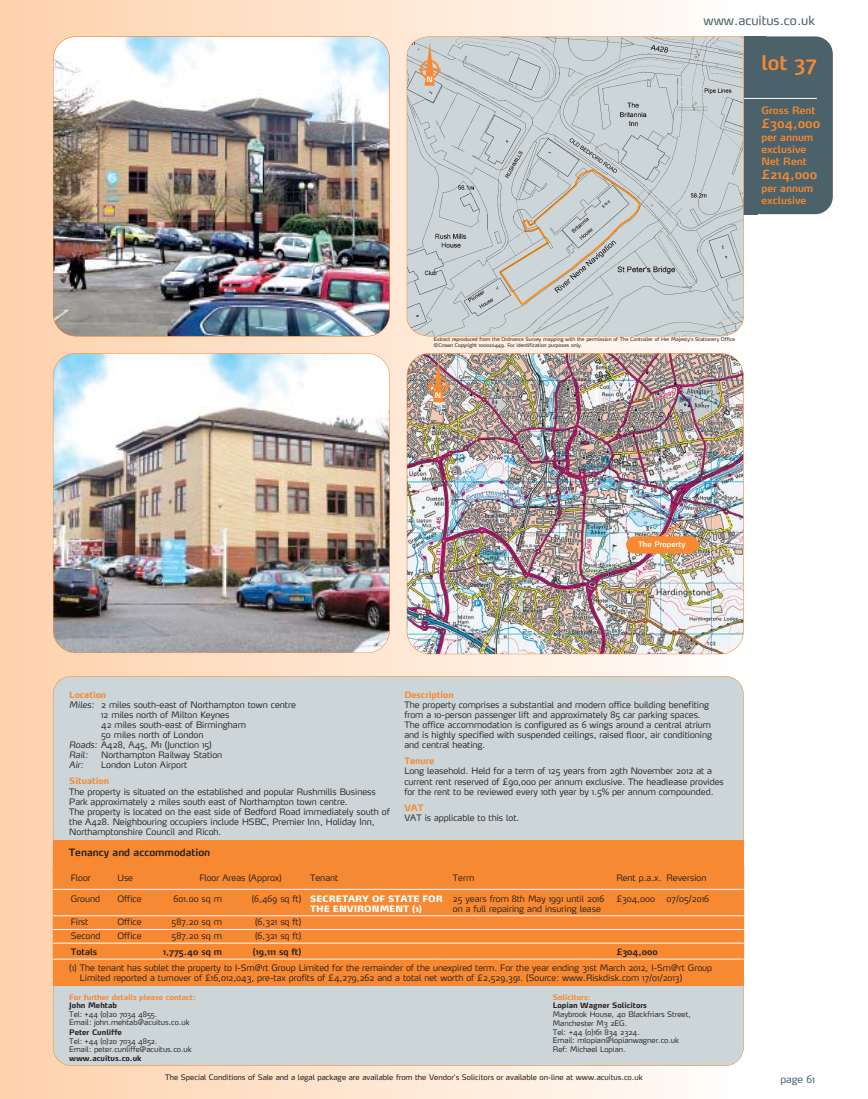
<style>
.page{position:relative;width:868px;height:1099px;background:#fff}
.page>*{position:absolute;margin:0;border:0;box-sizing:border-box;transform-origin:0 0}
.t1{font:600 20px "Max";color:#f68931}
.t2{font:12.5px "Max";color:#4c626a}
.t3{font:600 12.5px "Max";color:#f68931}
.t4{font:600 10px/12px "Max";color:#f68931}
.t5{font:600 10px "Max";color:#231f20}
.t6{font:10px "Max";color:#4c626a}
.t7{font:300 8.75px/10px "Max";color:#231f20}
.t8{font:900 8.75px/10px "Max";color:#fff}
.t9{font:700 8.75px "Max";color:#f68931}
.t10{font:600 8.75px "Max";color:#231f20}
.t11{font:italic 300 8.75px "Max";color:#231f20}
.t12{font:300 7.5px/8.8px "Max";color:#231f20}
.t13{font:7.5px "Max";color:#231f20}
.t14{font:700 7.5px "Max";color:#231f20}
.t15{font:700 7.5px "Max";color:#f68931}
.t16{font:600 7.5px "Max";color:#fff}
.t17{font:600 7.38px "Max";color:#fff}
.t18{font:5px/5.6px "Max";color:#231f20}
.s1{font-style:italic}
.s2{font-weight:300;color:#231f20}
</style>
<div class="page">
<div style="left:0;top:0;width:735px;height:1099px;background:linear-gradient(to right,#fdd1ab,#fffbf7)"></div>
<div style="left:743px;top:36px;width:89px;height:178px;background:#4c626a;border-radius:18px"></div>
<div style="left:743px;top:36px;width:22px;height:17px;background:#4c626a"></div>
<div style="left:53px;top:676px;width:690px;height:389px;background:#ccd5d7;border-radius:18px"></div>
<hr style="left:743px;top:98px;width:73px;height:1px;background:#fff">
<div style="left:53px;top:841px;width:690px;height:145px;background:#f68931"></div>
<div style="left:743px;top:197px;width:14px;height:17px;background:#4c626a"></div>
<hr style="left:743px;top:866px;width:1px;height:93px;background:#f68931">
<hr style="left:53px;top:889px;width:690px;height:1px;background:#fff">
<hr style="left:53px;top:915px;width:690px;height:1px;background:#fff">
<hr style="left:53px;top:929px;width:690px;height:1px;background:#fff">
<hr style="left:53px;top:943px;width:690px;height:1px;background:#fff">
<hr style="left:53px;top:959px;width:690px;height:1px;background:#fff">
<svg style="left:406px;top:36px;width:337px;height:300px;background:#c6cdce"></svg>
<svg style="left:418px;top:43px;width:23px;height:43px"></svg>
<img style="left:407px;top:353px;width:336px;height:301px;border-radius:23px">
<div style="left:406px;top:353px;width:337px;height:301px;border:1px solid #f68931;border-radius:23px"></div>
<img style="left:53px;top:37px;width:336px;height:299px;border-radius:23px">
<div style="left:53px;top:36px;width:337px;height:300px;border:1px solid #f68931;border-radius:23px"></div>
<img style="left:53px;top:353px;width:336px;height:300px;border-radius:23px">
<div style="left:53px;top:353px;width:337px;height:300px;border:1px solid #f68931;border-radius:23px"></div>
<hr style="left:427px;top:385px;width:22px;height:2px;background:#f68931">
<svg style="left:429px;top:359px;width:19px;height:43px"></svg>
<div style="left:626px;top:536px;width:72px;height:18px;background:#f68931;border-radius:9px"></div>
<svg style="left:659px;top:507px;width:43px;height:29px"></svg>
<p class="t17" style="left:426px;top:76px;width:8px">N</p>
<h2 class="t2" style="left:703px;top:16px;width:113px">www.acuitus.co.uk</h2>
<h1 class="t1" style="left:761px;top:56px;width:57px">lot 37</h1>
<p class="t4" style="left:761px;top:106px;width:55px">Gross Rent</p>
<h2 class="t3" style="left:761px;top:119px;width:60px">£304,000</h2>
<p class="t4" style="left:761px;top:133px;width:53px">per annum exclusive<br>Net Rent</p>
<h2 class="t3" style="left:761px;top:170px;width:57px">£214,000</h2>
<p class="t4" style="left:761px;top:184px;width:53px">per annum exclusive</p>
<p class="t18" style="left:434px;top:337px;width:302px">Extract reproduced from the Ordnance Survey mapping with the permission of The Controller of Her Majesty’s Stationery Office ©Crown Copyright 100020449. For identification purposes only.</p>
<p class="t17" style="left:435px;top:393px;width:8px">N</p>
<p class="t16" style="left:638px;top:542px;width:49px">The Property</p>
<p class="t9" style="left:69px;top:692px;width:38px">Location</p>
<p class="t7" style="left:69px;top:701px;width:228px"><span class="s1">Miles:</span> 2 miles south-east of Northampton town centre</p>
<p class="t7" style="left:101px;top:711px;width:130px">12 miles north of Milton Keynes</p>
<p class="t7" style="left:101px;top:721px;width:146px">42 miles south-east of Birmingham</p>
<p class="t7" style="left:101px;top:731px;width:104px">50 miles north of London</p>
<p class="t7" style="left:69px;top:741px;width:144px"><span class="s1">Roads:</span> A428, A45, M1 (Junction 15)</p>
<p class="t11" style="left:69px;top:752px;width:20px">Rail:</p>
<p class="t7" style="left:101px;top:751px;width:123px">Northampton Railway Station</p>
<p class="t11" style="left:69px;top:762px;width:16px">Air:</p>
<p class="t7" style="left:101px;top:761px;width:87px">London Luton Airport</p>
<p class="t9" style="left:69px;top:778px;width:41px">Situation</p>
<p class="t7" style="left:69px;top:787px;width:322px">The property is situated on the established and popular Rushmills Business Park approximately 2 miles south east of Northampton town centre.<br>The property is located on the east side of Bedford Road immediately south of the A428. Neighbouring occupiers include HSBC, Premier Inn, Holiday Inn, Northamptonshire Council and Ricoh.</p>
<p class="t5" style="left:69px;top:848px;width:143px">Tenancy and accommodation</p>
<p class="t9" style="left:404px;top:692px;width:51px">Description</p>
<p class="t7" style="left:404px;top:701px;width:309px">The property comprises a substantial and modern office building benefiting from a 10-person passenger lift and approximately 85 car parking spaces.<br>The office accommodation is configured as 6 wings around a central atrium and is highly specified with suspended ceilings, raised floor, air conditioning and central heating.</p>
<p class="t9" style="left:404px;top:758px;width:31px">Tenure</p>
<p class="t7" style="left:404px;top:767px;width:321px">Long leasehold. Held for a term of 125 years from 29th November 2012 at a current rent reserved of £90,000 per annum exclusive. The headlease provides for the rent to be reviewed every 10th year by 1.5% per annum compounded.</p>
<p class="t9" style="left:404px;top:804px;width:21px">VAT</p>
<p class="t7" style="left:404px;top:813px;width:117px">VAT is applicable to this lot.</p>
<p class="t7" style="left:71px;top:873px;width:22px">Floor</p>
<p class="t7" style="left:117px;top:873px;width:17px">Use</p>
<p class="t7" style="left:199px;top:873px;width:84px">Floor Areas (Approx)</p>
<p class="t7" style="left:310px;top:873px;width:30px">Tenant</p>
<p class="t7" style="left:453px;top:873px;width:23px">Term</p>
<p class="t7" style="left:616px;top:873px;width:92px">Rent p.a.x. Reversion</p>
<p class="t7" style="left:71px;top:895px;width:31px">Ground</p>
<p class="t7" style="left:117px;top:895px;width:26px">Office</p>
<p class="t7" style="left:174px;top:895px;width:50px">601.00 sq m</p>
<p class="t8" style="left:310px;top:895px;width:134px;text-indent:-58px"><span class="s2">(6,469 sq ft)</span> SECRETARY OF STATE FOR<br>THE ENVIRONMENT (1)</p>
<p class="t7" style="left:453px;top:895px;width:153px">25 years from 8th May 1991 until 2016 on a full repairing and insuring lease</p>
<p class="t7" style="left:616px;top:895px;width:40px">£304,000</p>
<p class="t7" style="left:666px;top:895px;width:44px">07/05/2016</p>
<p class="t7" style="left:71px;top:918px;width:19px">First</p>
<p class="t7" style="left:117px;top:918px;width:26px">Office</p>
<p class="t7" style="left:172px;top:918px;width:52px">587.20 sq m</p>
<p class="t7" style="left:255px;top:918px;width:48px">(6,321 sq ft)</p>
<p class="t7" style="left:71px;top:931px;width:31px">Second</p>
<p class="t7" style="left:117px;top:931px;width:26px">Office</p>
<p class="t7" style="left:172px;top:931px;width:52px">587.20 sq m</p>
<p class="t7" style="left:255px;top:931px;width:48px">(6,321 sq ft)</p>
<p class="t10" style="left:71px;top:949px;width:28px">Totals</p>
<p class="t10" style="left:163px;top:949px;width:60px">1,775.40 sq m</p>
<p class="t10" style="left:253px;top:949px;width:50px">(19,111 sq ft)</p>
<p class="t10" style="left:616px;top:949px;width:43px">£304,000</p>
<p class="t7" style="left:80px;top:964px;width:633px;text-indent:-11px">(1) The tenant has sublet the property to I-Sm@rt Group Limited for the remainder of the unexpired term. For the year ending 31st March 2012, I-Sm@rt Group<br>Limited reported a turnover of £16,012,043, pre-tax profits of £4,279,262 and a total net worth of £2,529,391. (Source: www.Riskdisk.com 17/01/2013)</p>
<p class="t15" style="left:69px;top:994px;width:128px">For further details please contact:</p>
<p class="t14" style="left:69px;top:1003px;width:49px">John Mehtab</p>
<p class="t12" style="left:69px;top:1010px;width:122px">Tel: +44 (0)20 7034 4855.<br>Email: john.mehtab@acuitus.co.uk</p>
<p class="t14" style="left:69px;top:1030px;width:54px">Peter Cunliffe</p>
<p class="t12" style="left:69px;top:1037px;width:124px">Tel: +44 (0)20 7034 4852.<br>Email: peter.cunliffe@acuitus.co.uk</p>
<p class="t14" style="left:69px;top:1055px;width:74px">www.acuitus.co.uk</p>
<p class="t15" style="left:553px;top:994px;width:39px">Solicitors:</p>
<p class="t14" style="left:553px;top:1003px;width:96px">Lopian Wagner Solicitors</p>
<p class="t12" style="left:553px;top:1011px;width:140px">Maybrook House, 40 Blackfriars Street,<br>Manchester M3 2EG.<br>Tel: +44 (0)161 834 2324.<br>Email: mlopian@lopianwagner.co.uk<br>Ref: Michael Lopian.</p>
<p class="t13" style="left:165px;top:1074px;width:479px">The Special Conditions of Sale and a legal package are available from the Vendor’s Solicitors or available on-line at www.acuitus.co.uk</p>
<p class="t6" style="left:780px;top:1075px;width:36px">page 61</p>
</div>
